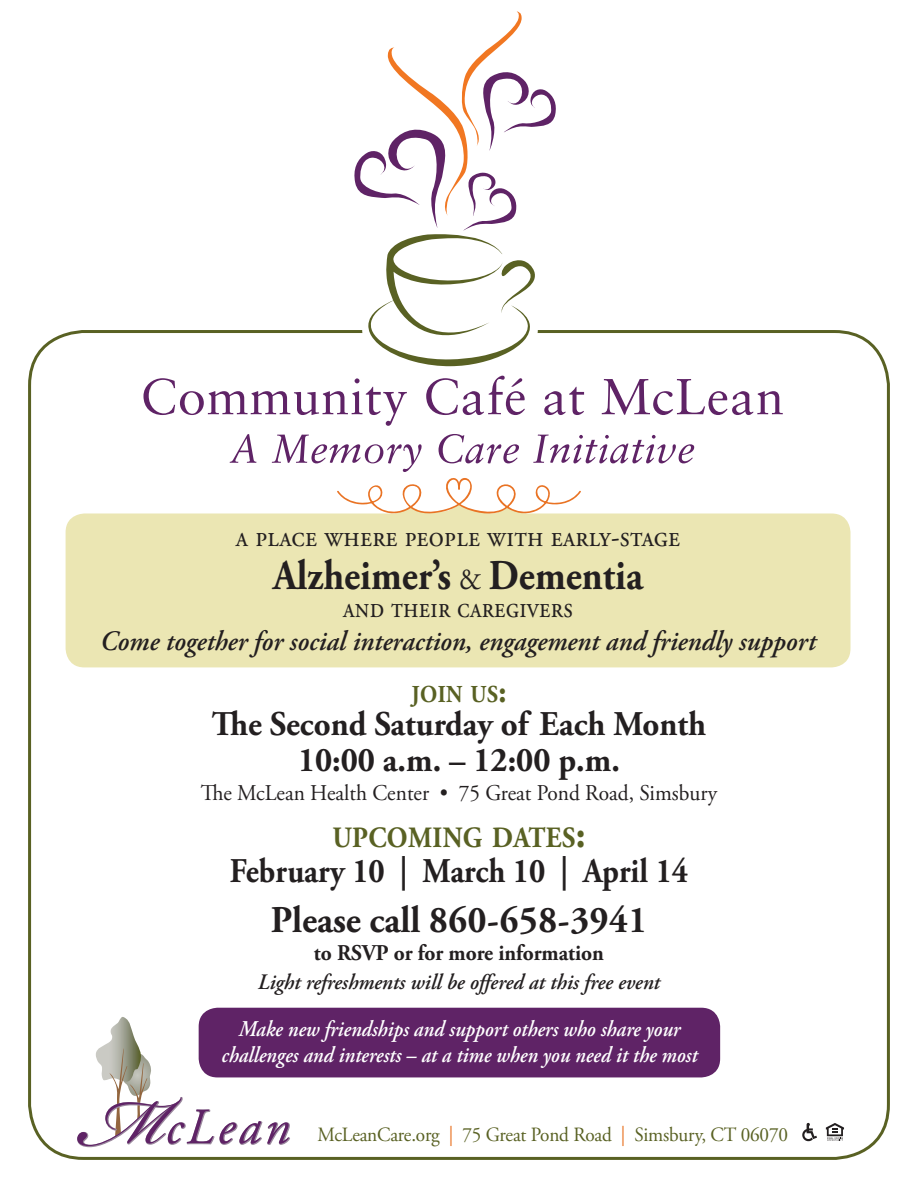
<style>
.page{position:relative;width:918px;height:1188px;background:#fff}
.page>*{position:absolute;margin:0;border:0;box-sizing:border-box;transform-origin:0 0}
.t1{font:700 42.45px "Adobe Garamond Pro";color:#231f20;scale:.9 1}
.t2{font:700 37.8px "Adobe Garamond Pro";color:#231f20;scale:.95 1}
.t3{font:700 34.65px "Adobe Garamond Pro";color:#231f20;scale:.95 1}
.t4{font:700 34.65px "Adobe Garamond Pro";color:#231f20;scale:.9 1}
.t5{font:29.7px "Adobe Garamond Pro";letter-spacing:.01em;color:#231f20;scale:.9 1}
.t6{font:29.7px "Adobe Garamond Pro";letter-spacing:.01em;color:#231f20;scale:.85 1}
.t7{font:700 29.4px "Adobe Garamond Pro";letter-spacing:.015em;color:#596123;scale:.9 1}
.t8{font:italic 600 28.05px "Adobe Garamond Pro";color:#231f20;scale:.95 1}
.t9{font:700 24.3px "Adobe Garamond Pro";letter-spacing:.015em;color:#596123;scale:.9 1}
.t10{font:italic 600 22.5px/25.5px "Adobe Garamond Pro";color:#fff;text-align:center;scale:.9 1}
.t11{font:22.5px "Adobe Garamond Pro";color:#231f20;scale:.95 1}
.t12{font:700 22.5px "Adobe Garamond Pro";color:#231f20;scale:.95 1}
.t13{font:italic 600 22.05px "Adobe Garamond Pro";color:#231f20;scale:.95 1}
.t14{font:20.25px "Adobe Garamond Pro";letter-spacing:-.01em;color:#596123;scale:.95 1}
.s1{font-weight:400;font-size:30.6px}
.s2{font-size:34.65px}
.s3{font-size:42px}
.s4{color:#e97324}
</style>
<div class="page">
<div style="left:199px;top:1008px;width:521px;height:69px;background:#5f2366;border-radius:19px"></div>
<div style="left:66px;top:514px;width:784px;height:153px;background:#ebe6b3;border-radius:19px"></div>
<img style="left:802px;top:1122px;width:15px;height:20px">
<svg style="left:826px;top:1123px;width:18px;height:18px"></svg>
<svg style="left:353px;top:11px;width:204px;height:355px"></svg>
<svg style="left:143px;top:378px;width:264px;height:48px"></svg>
<svg style="left:426px;top:376px;width:99px;height:39px"></svg>
<svg style="left:544px;top:387px;width:40px;height:28px"></svg>
<svg style="left:602px;top:379px;width:181px;height:36px"></svg>
<svg style="left:230px;top:434px;width:26px;height:29px"></svg>
<svg style="left:272px;top:434px;width:422px;height:80px"></svg>
<svg style="left:77px;top:1017px;width:213px;height:131px"></svg>
<p class="t5" style="left:236px;top:519px;width:495px">a place where people with early-stage</p>
<p class="t1" style="left:273px;top:550px;width:413px">Alzheimer’s <span class="s1">&amp;</span> Dementia</p>
<p class="t6" style="left:343px;top:589px;width:272px">and their caregivers</p>
<p class="t8" style="left:100px;top:624px;width:755px">Come together for social interaction, engagement and friendly support</p>
<p class="t9" style="left:412px;top:680px;width:107px">JOIN US<span class="s2">:</span></p>
<p class="t3" style="left:212px;top:704px;width:522px">The Second Saturday of Each Month</p>
<p class="t3" style="left:298px;top:740px;width:340px">10:00 a.m. – 12:00 p.m.</p>
<p class="t11" style="left:201px;top:779px;width:545px">The McLean Health Center • 75 Great Pond Road, Simsbury</p>
<p class="t7" style="left:332px;top:821px;width:283px">UPCOMING DATES<span class="s3">:</span></p>
<p class="t4" style="left:230px;top:850px;width:511px">February 10 | March 10 | April 14</p>
<p class="t2" style="left:271px;top:898px;width:398px">Please call 860-658-3941</p>
<p class="t12" style="left:314px;top:940px;width:307px">to RSVP or for more information</p>
<p class="t13" style="left:258px;top:969px;width:425px">Light refreshments will be offered at this free event</p>
<p class="t10" style="left:222px;top:1017px;width:531px">Make new friendships and support others who share your challenges and interests – at a time when you need it the most</p>
<p class="t14" style="left:318px;top:1122px;width:497px">McLeanCare.org <span class="s4">|</span> 75 Great Pond Road <span class="s4">|</span> Simsbury, CT 06070</p>
</div>
